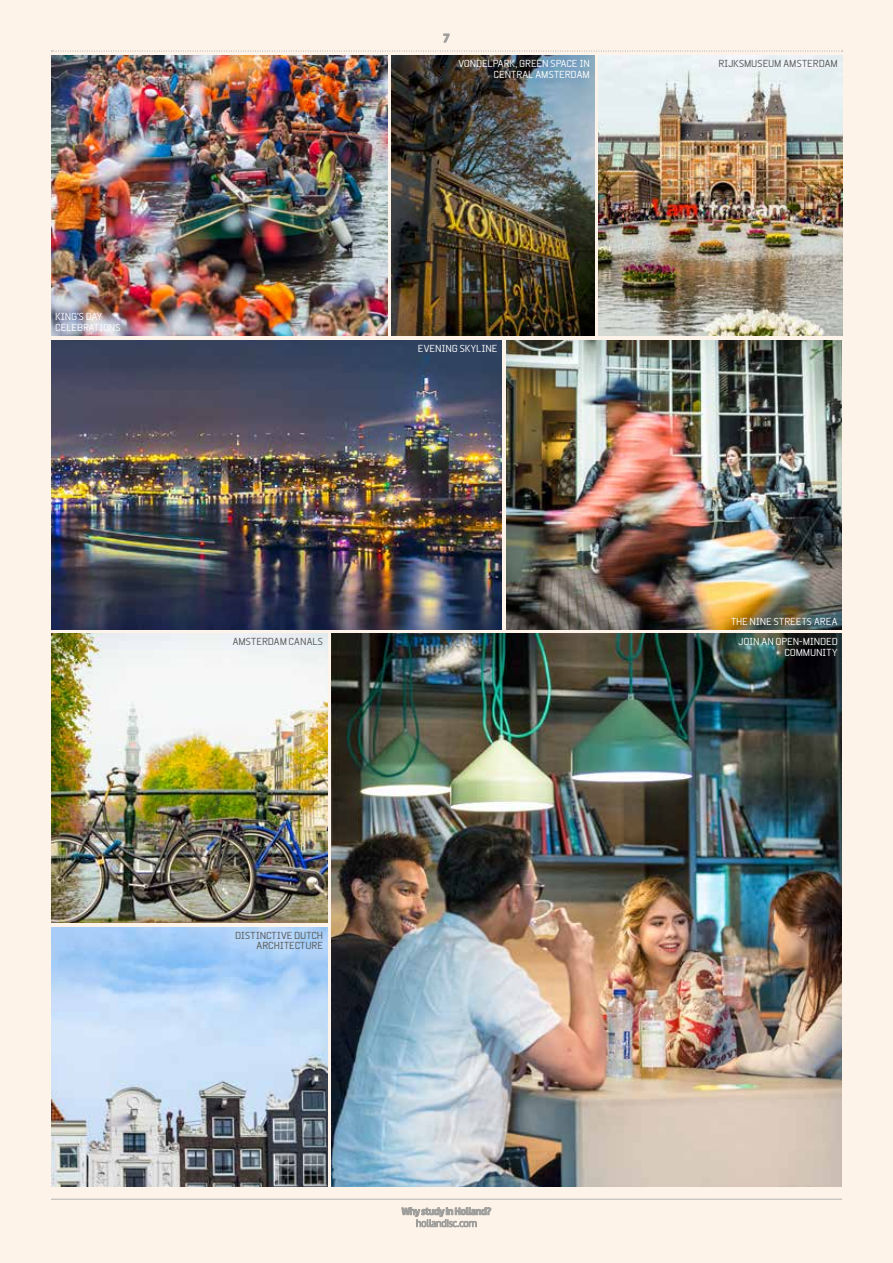
<style>
.page{position:relative;width:893px;height:1263px;background:#fef3e8}
.page>*{position:absolute;margin:0;border:0;box-sizing:border-box;transform-origin:0 0}
.t1{font:700 10.5px "FS Truman";color:#9d9d9c}
.t2{font:9.75px/10.5px "Beta Semi Norm";letter-spacing:-.025em;color:#fff;text-align:right}
.t3{font:9.75px/10.5px "Beta Semi Norm";letter-spacing:-.025em;color:#575756;text-align:right}
.t4{font:700 9px "FS Truman";letter-spacing:-.045em;color:#9d9d9c}
</style>
<div class="page">
<img style="left:598px;top:55px;width:244px;height:281px">
<svg style="left:443px;top:34px;width:6px;height:9px"></svg>
<svg style="left:51px;top:51px;width:792px;height:1px"></svg>
<svg style="left:401px;top:1207px;width:91px;height:20px"></svg>
<hr style="left:51px;top:1199px;width:791px;height:1px;background:#b3b2b2">
<img style="left:51px;top:927px;width:276px;height:259px">
<img style="left:51px;top:634px;width:276px;height:289px">
<img style="left:332px;top:634px;width:510px;height:552px">
<img style="left:391px;top:55px;width:203px;height:281px">
<img style="left:506px;top:340px;width:336px;height:289px">
<img style="left:51px;top:340px;width:451px;height:289px">
<img style="left:51px;top:55px;width:336px;height:281px">
<p class="t2" style="left:55px;top:311px;width:67px;text-align:left">KING’S DAY<br>CELEBRATIONS</p>
<p class="t1" style="left:444px;top:29px;width:7px">7</p>
<p class="t2" style="left:458px;top:58px;width:133px">VONDELPARK, GREEN SPACE IN<br>CENTRAL AMSTERDAM</p>
<p class="t2" style="left:418px;top:343px;width:81px">EVENING SKYLINE</p>
<p class="t3" style="left:719px;top:58px;width:121px">RIJKSMUSEUM AMSTERDAM</p>
<p class="t2" style="left:731px;top:616px;width:109px">THE NINE STREETS AREA</p>
<p class="t3" style="left:232px;top:637px;width:92px">AMSTERDAM CANALS</p>
<p class="t2" style="left:738px;top:637px;width:101px">JOIN AN OPEN-MINDED<br>COMMUNITY</p>
<p class="t3" style="left:235px;top:930px;width:89px">DISTINCTIVE DUTCH<br>ARCHITECTURE</p>
<p class="t4" style="left:402px;top:1203px;width:91px">Why study in Holland?</p>
</div>
